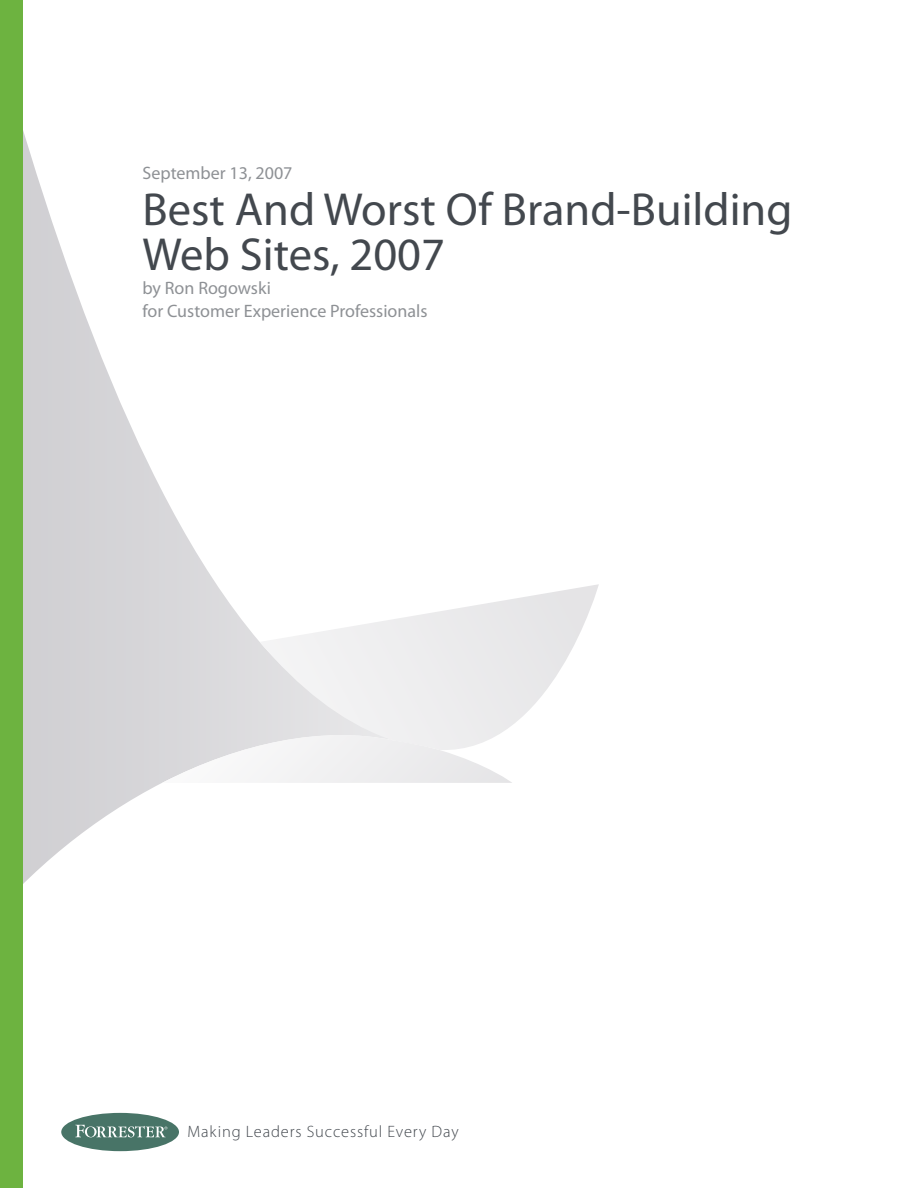
<style>
.page{position:relative;width:918px;height:1188px;background:#fff}
.page>*{position:absolute;margin:0;border:0;box-sizing:border-box;transform-origin:0 0}
.t1{font:46.5px/45px "Myriad Pro";color:#43484e}
.t2{font:18px/22.5px "Myriad Pro";color:#8e9195}
.t3{font:300 16.5px "Myriad Pro";letter-spacing:.05em;color:#43484e}
</style>
<div class="page">
<svg style="left:22px;top:0;width:238px;height:933px"></svg>
<svg style="left:260px;top:584px;width:339px;height:142px"></svg>
<svg style="left:162px;top:726px;width:350px;height:57px"></svg>
<div style="left:0;top:0;width:22px;height:1188px;background:#6db340"></div>
<div style="left:61px;top:1113px;width:118px;height:38px;background:#487467;border-radius:50%"></div>
<svg style="left:75px;top:1125px;width:92px;height:12px"></svg>
<p class="t2" style="left:142px;top:162px;width:152px">September 13, 2007</p>
<h1 class="t1" style="left:142px;top:188px;width:651px">Best And Worst Of Brand-Building<br>Web Sites, 2007</h1>
<p class="t2" style="left:142px;top:277px;width:287px">by Ron Rogowski<br>for Customer Experience Professionals</p>
<p class="t3" style="left:188px;top:1123px;width:273px">Making Leaders Successful Every Day</p>
</div>
